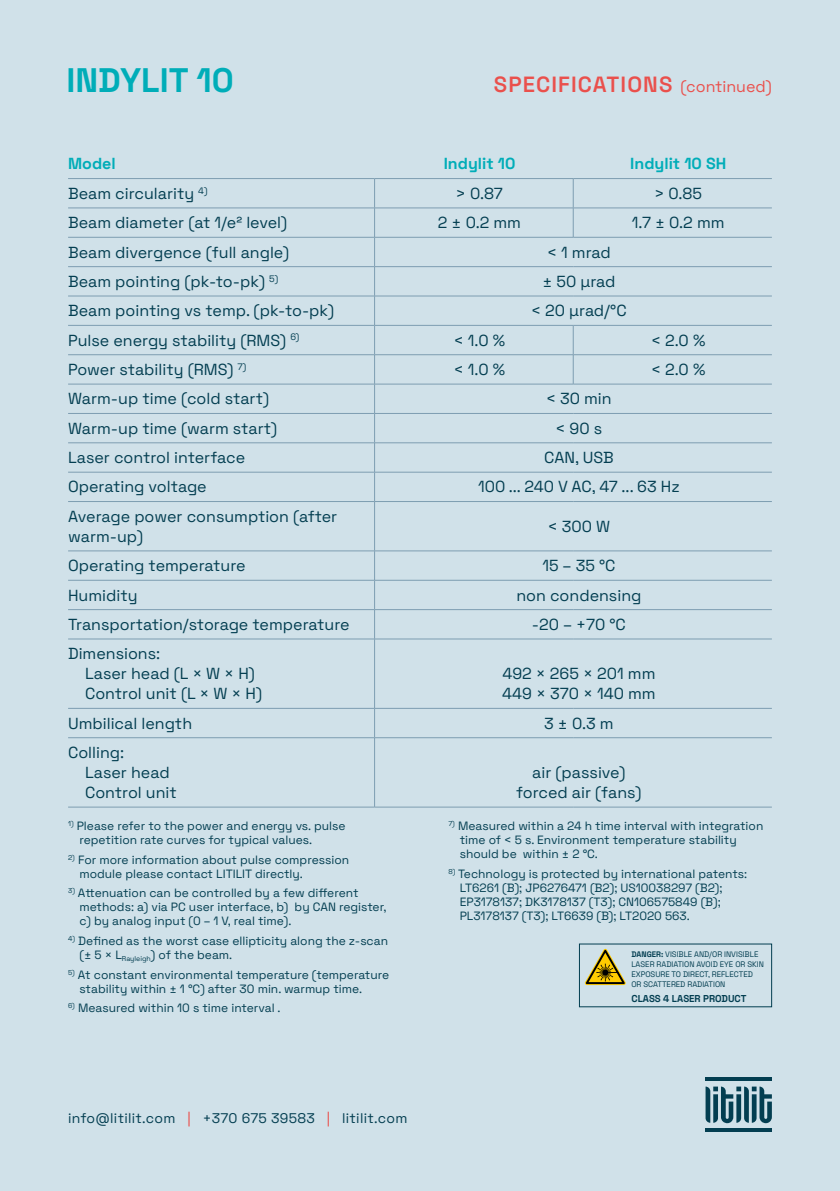
<style>
.page{position:relative;width:840px;height:1191px;background:#fff}
.page>*{position:absolute;margin:0;border:0;box-sizing:border-box;transform-origin:0 0}
.t1{font:700 34px "Space Grotesk";color:#00adb8}
.t2{font:600 22px "Space Grotesk";letter-spacing:.05em;color:#ea504c}
.t3{font:16px/20px "Space Grotesk";color:#033e51}
.t4{font:700 16px "Space Grotesk";color:#00adb8}
.t5{font:14px "Space Grotesk";letter-spacing:.02em;color:#033e51}
.t6{font:12px/14px "Space Grotesk";color:#033e51}
.t7{font:700 10px "Space Grotesk";color:#033e51}
.t8{font:8px/10px "Space Grotesk";color:#033e51}
.s1{font-weight:400;font-size:16px}
.s2{font-weight:700}
.s3{color:#ea504c}
</style>
<div class="page">
<div style="left:0;top:0;width:839px;height:1191px;background:#d0e1e9"></div>
<svg style="left:705px;top:1086px;width:66px;height:37px"></svg>
<hr style="left:705px;top:1077px;width:66px;height:3px;background:#033e51">
<hr style="left:705px;top:1128px;width:66px;height:4px;background:#033e51">
<hr style="left:68px;top:178px;width:306px;height:1px;background:#7d9db1">
<hr style="left:374px;top:178px;width:199px;height:1px;background:#7d9db1">
<hr style="left:573px;top:178px;width:198px;height:1px;background:#7d9db1">
<hr style="left:68px;top:208px;width:306px;height:1px;background:#7d9db1">
<hr style="left:374px;top:208px;width:199px;height:1px;background:#7d9db1">
<hr style="left:573px;top:208px;width:198px;height:1px;background:#7d9db1">
<svg style="left:572px;top:179px;width:1px;height:58px"></svg>
<hr style="left:68px;top:237px;width:306px;height:1px;background:#7d9db1">
<hr style="left:68px;top:266px;width:306px;height:1px;background:#7d9db1">
<hr style="left:68px;top:296px;width:306px;height:1px;background:#7d9db1">
<hr style="left:68px;top:325px;width:306px;height:1px;background:#7d9db1">
<hr style="left:68px;top:354px;width:306px;height:1px;background:#7d9db1">
<hr style="left:374px;top:354px;width:199px;height:1px;background:#7d9db1">
<hr style="left:573px;top:354px;width:198px;height:1px;background:#7d9db1">
<svg style="left:572px;top:326px;width:1px;height:58px"></svg>
<hr style="left:68px;top:384px;width:306px;height:1px;background:#7d9db1">
<hr style="left:68px;top:413px;width:306px;height:1px;background:#7d9db1">
<hr style="left:68px;top:442px;width:306px;height:1px;background:#7d9db1">
<hr style="left:68px;top:472px;width:306px;height:1px;background:#7d9db1">
<hr style="left:68px;top:501px;width:306px;height:1px;background:#7d9db1">
<hr style="left:68px;top:550px;width:306px;height:1px;background:#7d9db1">
<hr style="left:68px;top:580px;width:306px;height:1px;background:#7d9db1">
<hr style="left:68px;top:609px;width:306px;height:1px;background:#7d9db1">
<hr style="left:68px;top:638px;width:306px;height:1px;background:#7d9db1">
<hr style="left:68px;top:708px;width:306px;height:1px;background:#7d9db1">
<hr style="left:68px;top:737px;width:306px;height:1px;background:#7d9db1">
<hr style="left:68px;top:806px;width:306px;height:1px;background:#7d9db1">
<hr style="left:374px;top:237px;width:199px;height:1px;background:#7d9db1">
<hr style="left:573px;top:237px;width:198px;height:1px;background:#7d9db1">
<hr style="left:374px;top:266px;width:199px;height:1px;background:#7d9db1">
<hr style="left:573px;top:266px;width:198px;height:1px;background:#7d9db1">
<hr style="left:374px;top:296px;width:199px;height:1px;background:#7d9db1">
<hr style="left:573px;top:296px;width:198px;height:1px;background:#7d9db1">
<hr style="left:374px;top:325px;width:199px;height:1px;background:#7d9db1">
<hr style="left:573px;top:325px;width:198px;height:1px;background:#7d9db1">
<hr style="left:374px;top:384px;width:199px;height:1px;background:#7d9db1">
<hr style="left:573px;top:384px;width:198px;height:1px;background:#7d9db1">
<hr style="left:374px;top:413px;width:199px;height:1px;background:#7d9db1">
<hr style="left:573px;top:413px;width:198px;height:1px;background:#7d9db1">
<hr style="left:374px;top:442px;width:199px;height:1px;background:#7d9db1">
<hr style="left:573px;top:442px;width:198px;height:1px;background:#7d9db1">
<hr style="left:374px;top:472px;width:199px;height:1px;background:#7d9db1">
<svg style="left:374px;top:179px;width:1px;height:322px"></svg>
<hr style="left:573px;top:472px;width:198px;height:1px;background:#7d9db1">
<hr style="left:374px;top:501px;width:199px;height:1px;background:#7d9db1">
<hr style="left:374px;top:502px;width:1px;height:48px;background:#7d9db1">
<hr style="left:573px;top:501px;width:198px;height:1px;background:#7d9db1">
<hr style="left:374px;top:550px;width:199px;height:1px;background:#7d9db1">
<hr style="left:573px;top:550px;width:198px;height:1px;background:#7d9db1">
<hr style="left:374px;top:580px;width:199px;height:1px;background:#7d9db1">
<hr style="left:573px;top:580px;width:198px;height:1px;background:#7d9db1">
<hr style="left:374px;top:609px;width:199px;height:1px;background:#7d9db1">
<svg style="left:374px;top:551px;width:1px;height:87px"></svg>
<hr style="left:573px;top:609px;width:198px;height:1px;background:#7d9db1">
<hr style="left:374px;top:738px;width:1px;height:69px;background:#7d9db1">
<hr style="left:374px;top:806px;width:199px;height:1px;background:#7d9db1">
<hr style="left:573px;top:806px;width:198px;height:1px;background:#7d9db1">
<hr style="left:374px;top:638px;width:199px;height:1px;background:#7d9db1">
<hr style="left:374px;top:639px;width:1px;height:69px;background:#7d9db1">
<hr style="left:573px;top:638px;width:198px;height:1px;background:#7d9db1">
<hr style="left:374px;top:708px;width:199px;height:1px;background:#7d9db1">
<svg style="left:374px;top:708px;width:1px;height:29px"></svg>
<hr style="left:573px;top:708px;width:198px;height:1px;background:#7d9db1">
<hr style="left:374px;top:737px;width:199px;height:1px;background:#7d9db1">
<hr style="left:573px;top:737px;width:198px;height:1px;background:#7d9db1">
<svg style="left:584px;top:948px;width:41px;height:37px"></svg>
<h1 class="t1" style="left:66px;top:55px;width:169px">INDYLIT 10</h1>
<h2 class="t2" style="left:493px;top:68px;width:279px">SPECIFICATIONS <span class="s1">(continued)</span></h2>
<h3 class="t4" style="left:68px;top:152px;width:49px">Model</h3>
<h3 class="t4" style="left:443px;top:152px;width:73px">Indylit 10</h3>
<h3 class="t4" style="left:630px;top:152px;width:97px">Indylit 10 SH</h3>
<h3 class="t3" style="left:68px;top:182px;width:141px">Beam circularity <sup>4)</sup></h3>
<h3 class="t3" style="left:455px;top:182px;width:48px">&gt; 0.87</h3>
<h3 class="t3" style="left:654px;top:182px;width:49px">&gt; 0.85</h3>
<h3 class="t3" style="left:68px;top:212px;width:220px">Beam diameter (at 1/e² level)</h3>
<h3 class="t3" style="left:437px;top:212px;width:85px">2 ± 0.2 mm</h3>
<h3 class="t3" style="left:631px;top:212px;width:94px">1.7 ± 0.2 mm</h3>
<h3 class="t3" style="left:68px;top:241px;width:222px">Beam divergence (full angle)</h3>
<h3 class="t3" style="left:546px;top:241px;width:65px">&lt; 1 mrad</h3>
<h3 class="t3" style="left:68px;top:270px;width:212px">Beam pointing (pk-to-pk) <sup>5)</sup></h3>
<h3 class="t3" style="left:542px;top:270px;width:74px">± 50 μrad</h3>
<h3 class="t3" style="left:68px;top:300px;width:267px">Beam pointing vs temp. (pk-to-pk)</h3>
<h3 class="t3" style="left:531px;top:300px;width:97px">&lt; 20 μrad/°C</h3>
<h3 class="t3" style="left:68px;top:329px;width:233px">Pulse energy stability (RMS) <sup>6)</sup></h3>
<h3 class="t3" style="left:453px;top:329px;width:53px">&lt; 1.0 %</h3>
<h3 class="t3" style="left:650px;top:329px;width:56px">&lt; 2.0 %</h3>
<h3 class="t3" style="left:68px;top:358px;width:180px">Power stability (RMS) <sup>7)</sup></h3>
<h3 class="t3" style="left:453px;top:358px;width:53px">&lt; 1.0 %</h3>
<h3 class="t3" style="left:650px;top:358px;width:56px">&lt; 2.0 %</h3>
<h3 class="t3" style="left:68px;top:388px;width:202px">Warm-up time (cold start)</h3>
<h3 class="t3" style="left:545px;top:388px;width:67px">&lt; 30 min</h3>
<h3 class="t3" style="left:68px;top:417px;width:210px">Warm-up time (warm start)</h3>
<h3 class="t3" style="left:555px;top:417px;width:48px">&lt; 90 s</h3>
<h3 class="t3" style="left:68px;top:446px;width:179px">Laser control interface</h3>
<h3 class="t3" style="left:544px;top:446px;width:71px">CAN, USB</h3>
<h3 class="t3" style="left:68px;top:476px;width:140px">Operating voltage</h3>
<h3 class="t3" style="left:478px;top:476px;width:203px">100 ... 240 V AC, 47 ... 63 Hz</h3>
<h3 class="t3" style="left:68px;top:505px;width:270px">Average power consumption (after warm-up)</h3>
<h3 class="t3" style="left:547px;top:515px;width:64px">&lt; 300 W</h3>
<h3 class="t3" style="left:68px;top:554px;width:179px">Operating temperature</h3>
<h3 class="t3" style="left:542px;top:554px;width:75px">15 – 35 °C</h3>
<h3 class="t3" style="left:68px;top:584px;width:71px">Humidity</h3>
<h3 class="t3" style="left:516px;top:584px;width:126px">non condensing</h3>
<h3 class="t3" style="left:68px;top:613px;width:283px">Transportation/storage temperature</h3>
<h3 class="t3" style="left:531px;top:613px;width:95px">-20 – +70 °C</h3>
<h3 class="t3" style="left:85px;top:643px;width:178px;text-indent:-17px">Dimensions:<br>Laser head (L × W × H)<br>Control unit (L × W × H)</h3>
<h3 class="t3" style="left:502px;top:663px;width:155px">492 × 265 × 201 mm<br>449 × 370 × 140 mm</h3>
<h3 class="t3" style="left:68px;top:712px;width:125px">Umbilical length</h3>
<h3 class="t3" style="left:544px;top:712px;width:71px">3 ± 0.3 m</h3>
<h3 class="t3" style="left:85px;top:741px;width:93px;text-indent:-17px">Colling:<br>Laser head<br>Control unit</h3>
<h3 class="t3" style="left:516px;top:761px;width:127px;text-align:center">air (passive) forced air (fans)</h3>
<p class="t6" style="left:459px;top:818px;width:305px;text-indent:-11px"><sup>7)</sup> Measured within a 24 h time interval with integration time of &lt; 5 s. Environment temperature stability should be within ± 2 °C.</p>
<p class="t6" style="left:459px;top:866px;width:289px;text-indent:-11px"><sup>8)</sup> Technology is protected by international patents:<br>LT6261 (B); JP6276471 (B2); US10038297 (B2); EP3178137; DK3178137 (T3); CN106575849 (B); PL3178137 (T3); LT6639 (B); LT2020 563.</p>
<p class="t8" style="left:631px;top:948px;width:134px"><span class="s2">DANGER:</span> VISIBLE AND/OR INVISIBLE<br>LASER RADIATION AVOID EYE OR SKIN<br>EXPOSURE TO DIRECT, REFLECTED<br>OR SCATTERED RADIATION</p>
<p class="t7" style="left:631px;top:991px;width:116px">CLASS 4 LASER PRODUCT</p>
<p class="t6" style="left:79px;top:818px;width:267px;text-indent:-11px"><sup>1)</sup> Please refer to the power and energy vs. pulse repetition rate curves for typical values.</p>
<p class="t6" style="left:79px;top:852px;width:271px;text-indent:-11px"><sup>2)</sup> For more information about pulse compression module please contact LITILIT directly.</p>
<p class="t6" style="left:79px;top:885px;width:308px;text-indent:-11px"><sup>3)</sup> Attenuation can be controlled by a few different methods: a) via PC user interface, b) by CAN register, c) by analog input (0 – 1 V, real time).</p>
<p class="t6" style="left:79px;top:933px;width:310px;text-indent:-11px"><sup>4)</sup> Defined as the worst case ellipticity along the z-scan (± 5 × L<sub>Rayleigh</sub>) of the beam.</p>
<p class="t6" style="left:79px;top:967px;width:311px;text-indent:-11px"><sup>5)</sup> At constant environmental temperature (temperature stability within ± 1 °C) after 30 min. warmup time.</p>
<p class="t6" style="left:68px;top:1000px;width:214px"><sup>6)</sup> Measured within 10 s time interval .</p>
<p class="t5" style="left:68px;top:1107px;width:341px">info@litilit.com <span class="s3">|</span> +370 675 39583 <span class="s3">|</span> litilit.com</p>
</div>
